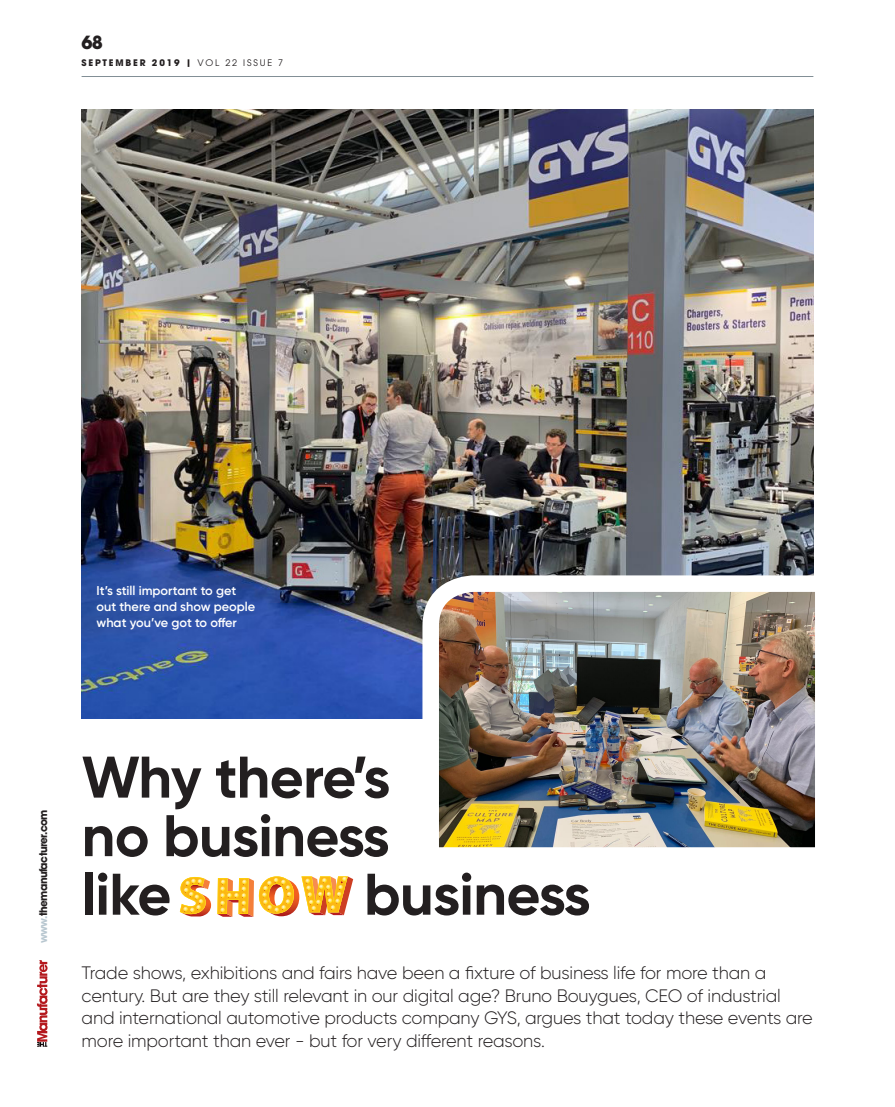
<style>
.page{position:relative;width:895px;height:1107px;background:#fff}
.page>*{position:absolute;margin:0;border:0;box-sizing:border-box;transform-origin:0 0}
.t1{font:700 58.5px/58.5px "Gilroy";letter-spacing:-.015em;color:#231f20}
.t2{font:300 18px/22.5px "Gilroy";letter-spacing:-.01em;color:#231f20}
.t3{font:700 18px "ITC Avant Garde Std";color:#231f20}
.t4{font:600 12.75px/15.8px "Gilroy";color:#fff}
.t5{font:700 10.5px "ITC Avant Garde Std";letter-spacing:-.05em;color:#231f20}
.t6{font:700 9px "ITC Avant Garde Std";letter-spacing:.2em;color:#231f20}
.s1{font-weight:400}
.s2{color:#b8c7d0}
.s3{color:#fff}
</style>
<div class="page">
<hr style="left:82px;top:76px;width:731px;height:1px;background:#828f96">
<svg style="left:37px;top:960px;width:11px;height:86px"></svg>
<img style="left:82px;top:110px;width:731px;height:608px">
<img style="left:414px;top:567px;width:401px;height:281px">
<svg style="left:180px;top:877px;width:31px;height:39px"></svg>
<svg style="left:217px;top:876px;width:136px;height:40px"></svg>
<p class="t3" style="left:82px;top:31px;width:23px">68</p>
<p class="t6" style="left:82px;top:57px;width:203px">SEPTEMBER 2019 | <span class="s1">VOL 22 ISSUE 7</span></p>
<p class="t4" style="left:96px;top:582px;width:160px">It’s still important to get out there and show people what you’ve got to offer</p>
<p class="t5" style="left:36px;top:943px;width:136px;rotate:-90deg"><span class="s2">www.</span>themanufacturer.com</p>
<p class="t1" style="left:82px;top:747px;width:510px">Why there’s<br>no business<br>like <span class="s3">show</span> business</p>
<p class="t2" style="left:82px;top:961px;width:732px">Trade shows, exhibitions and fairs have been a fixture of business life for more than a century. But are they still relevant in our digital age? Bruno Bouygues, CEO of industrial and international automotive products company GYS, argues that today these events are more important than ever - but for very different reasons.</p>
</div>
